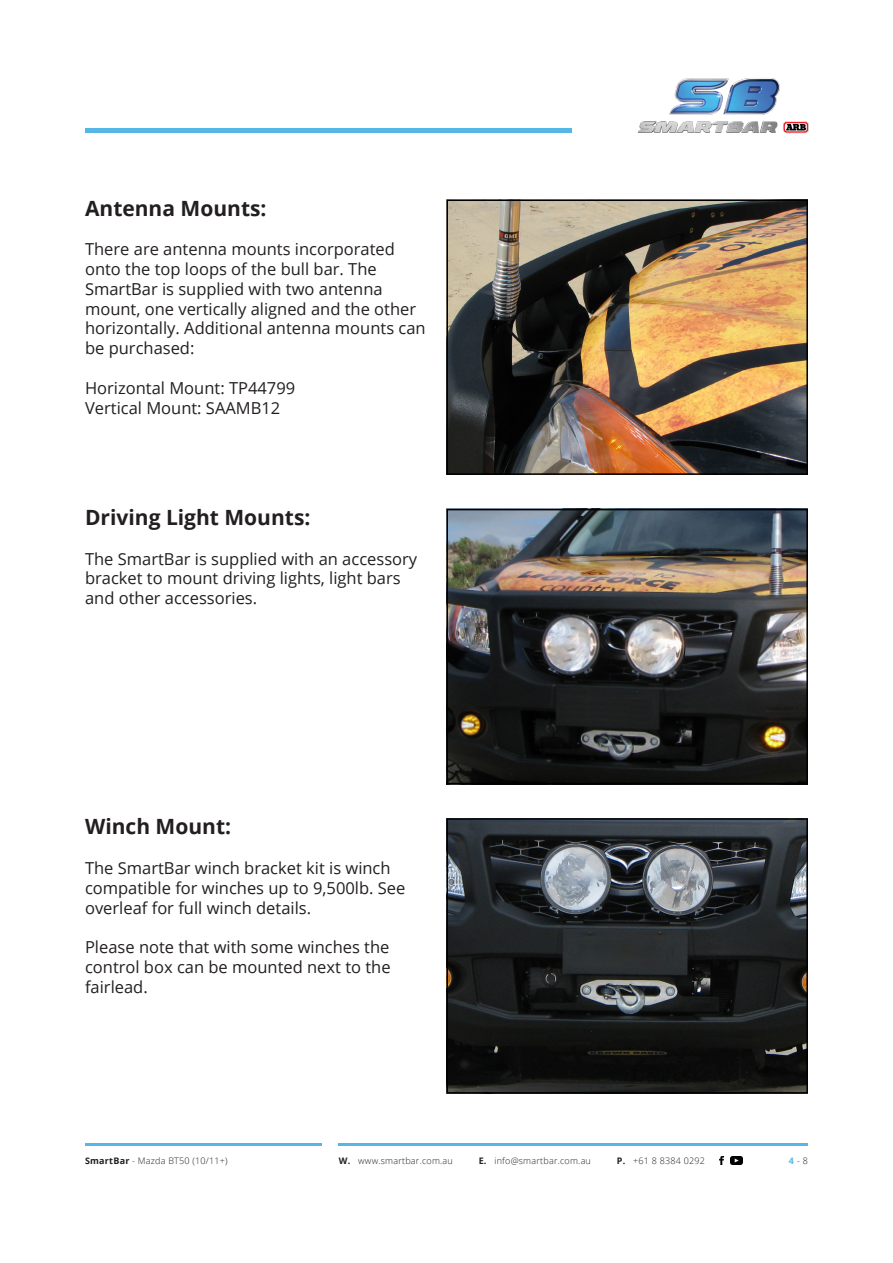
<style>
.page{position:relative;width:893px;height:1263px;background:#fff}
.page>*{position:absolute;margin:0;border:0;box-sizing:border-box;transform-origin:0 0}
.t1{font:700 21px "Open Sans";color:#231f20}
.t2{font:16.5px/19.8px "Open Sans";color:#231f20}
.t3{font:300 9px "Open Sans";letter-spacing:.025em;color:#231f20}
.s1{font-weight:700}
.s2{font-weight:700;color:#56b7e7}
</style>
<div class="page">
<img style="left:449px;top:512px;width:356px;height:269px">
<div style="left:446px;top:509px;width:362px;height:275px;border:2px solid #000"></div>
<img style="left:449px;top:202px;width:356px;height:270px">
<div style="left:446px;top:199px;width:362px;height:276px;border:2px solid #000"></div>
<hr style="left:85px;top:128px;width:486px;height:4px;background:#56b7e7">
<img style="left:449px;top:821px;width:356px;height:269px">
<div style="left:446px;top:818px;width:362px;height:275px;border:2px solid #000"></div>
<img style="left:637px;top:78px;width:172px;height:56px">
<hr style="left:85px;top:1143px;width:237px;height:2px;background:#56b7e7">
<hr style="left:339px;top:1143px;width:469px;height:2px;background:#56b7e7">
<svg style="left:720px;top:1156px;width:4px;height:8px"></svg>
<svg style="left:731px;top:1156px;width:11px;height:8px"></svg>
<p class="t1" style="left:85px;top:193px;width:183px">Antenna Mounts:</p>
<p class="t2" style="left:85px;top:239px;width:342px">There are antenna mounts incorporated onto the top loops of the bull bar. The SmartBar is supplied with two antenna mount, one vertically aligned and the other horizontally. Additional antenna mounts can be purchased:</p>
<p class="t2" style="left:85px;top:377px;width:212px">Horizontal Mount: TP44799</p>
<p class="t2" style="left:85px;top:397px;width:197px">Vertical Mount: SAAMB12</p>
<p class="t1" style="left:85px;top:502px;width:227px">Driving Light Mounts:</p>
<p class="t2" style="left:85px;top:548px;width:334px">The SmartBar is supplied with an accessory bracket to mount driving lights, light bars and other accessories.</p>
<p class="t1" style="left:85px;top:812px;width:148px">Winch Mount:</p>
<p class="t2" style="left:85px;top:858px;width:322px">The SmartBar winch bracket kit is winch compatible for winches up to 9,500lb. See overleaf for full winch details.</p>
<p class="t2" style="left:85px;top:937px;width:307px;text-align:justify">Please note that with some winches the control box can be mounted next to the fairlead.</p>
<p class="t3" style="left:85px;top:1154px;width:144px"><span class="s1">SmartBar</span> - Mazda BT50 (10/11+)</p>
<p class="t3" style="left:339px;top:1154px;width:116px"><span class="s1">W.</span> www.smartbar.com.au</p>
<p class="t3" style="left:479px;top:1154px;width:114px"><span class="s1">E.</span> info@smartbar.com.au</p>
<p class="t3" style="left:617px;top:1154px;width:90px"><span class="s1">P.</span> +61 8 8384 0292</p>
<p class="t3" style="left:789px;top:1154px;width:21px"><span class="s2">4</span> - 8</p>
</div>
